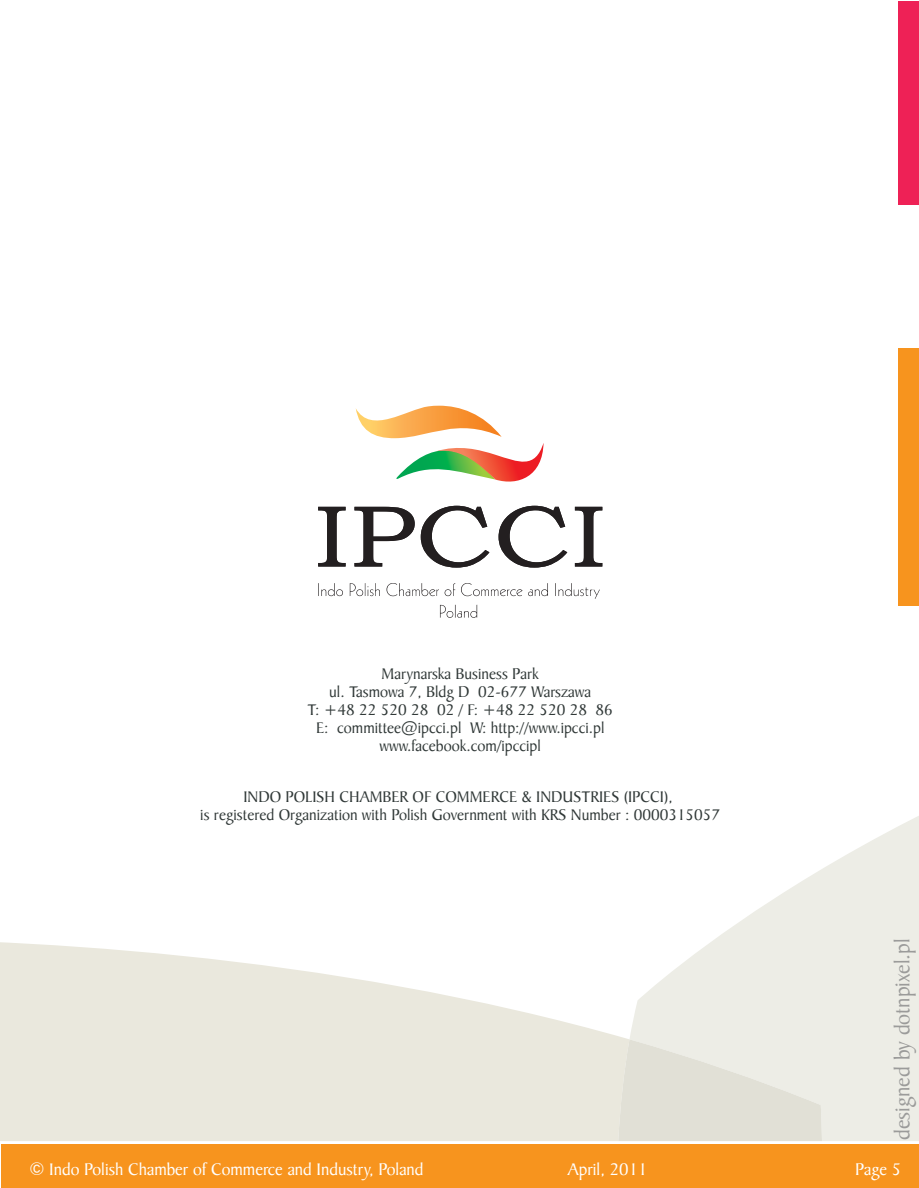
<style>
.page{position:relative;width:919px;height:1188px;background:#fff}
.page>*{position:absolute;margin:0;border:0;box-sizing:border-box;transform-origin:0 0}
.t1{font:22.5px "Baker Signet EU";color:#9b9b9a}
.t2{font:18px "Baker Signet EU";color:#fff}
.t3{font:16.5px/18px "Baker Signet EU";color:#303837;text-align:center}
</style>
<div class="page">
<svg style="left:630px;top:816px;width:288px;height:325px;fill:#edede6"></svg>
<svg style="left:0;top:942px;width:627px;height:199px;fill:#eae8dd"></svg>
<svg style="left:618px;top:1039px;width:203px;height:102px;background:#e4e4da"></svg>
<svg style="left:355px;top:406px;width:188px;height:76px"></svg>
<svg style="left:318px;top:506px;width:284px;height:62px"></svg>
<svg style="left:318px;top:583px;width:281px;height:35px"></svg>
<div style="left:898px;top:348px;width:20px;height:258px;background:#f7941e"></div>
<div style="left:898px;top:1px;width:20px;height:203px;background:#ee2156"></div>
<div style="left:1px;top:1144px;width:917px;height:44px;background:#f7941e"></div>
<p class="t3" style="left:307px;top:665px;width:307px">Marynarska Business Park<br>ul. Tasmowa 7, Bldg D 02-677 Warszawa<br>T: +48 22 520 28 02 / F: +48 22 520 28 86<br>E: committee@ipcci.pl W: http://www.ipcci.pl www.facebook.com/ipccipl</p>
<p class="t3" style="left:200px;top:788px;width:521px">INDO POLISH CHAMBER OF COMMERCE &amp; INDUSTRIES (IPCCI),<br>is registered Organization with Polish Government with KRS Number : 0000315057</p>
<h1 class="t1" style="left:888px;top:1140px;width:203px;rotate:-90deg">designed by dotnpixel.pl</h1>
<p class="t2" style="left:30px;top:1159px;width:395px">© Indo Polish Chamber of Commerce and Industry, Poland</p>
<p class="t2" style="left:567px;top:1159px;width:81px">April, 2011</p>
<p class="t2" style="left:854px;top:1159px;width:48px">Page 5</p>
</div>
